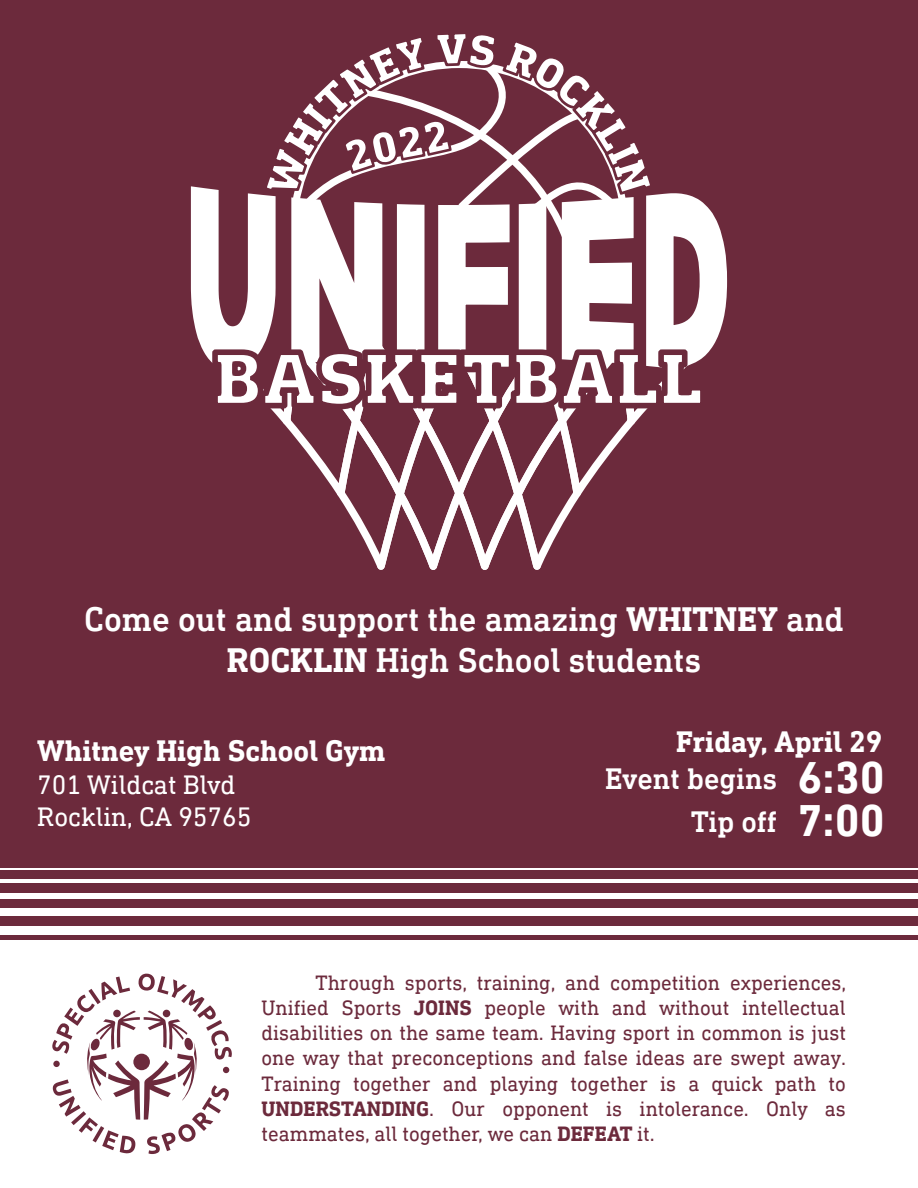
<style>
.page{position:relative;width:918px;height:1188px;background:#6c2a3c}
.page>*{position:absolute;margin:0;border:0;box-sizing:border-box;transform-origin:0 0}
.t1{font:900 78.6px "DIN Next Slab Pro";color:#fff}
.t2{font:700 45px/43.3px "DIN Next Slab Pro";color:#fff}
.t3{font:500 34.5px/41.4px "DIN Next Slab Pro";color:#fff;text-align:center}
.t4{font:700 30px "DIN Next Slab Pro";color:#fff}
.t5{font:500 30px/42.6px "DIN Next Slab Pro";color:#fff;text-align:right}
.t6{font:27px/32.4px "DIN Next Slab Pro";color:#fff}
.t7{font:21px/25.2px "DIN Next Slab Pro";color:#6c2a3c;text-align:justify}
.s1{font-weight:700}
</style>
<div class="page">
<div style="left:0;top:941px;width:918px;height:246px;background:#fff"></div>
<svg style="left:52px;top:974px;width:180px;height:180px"></svg>
<div style="left:0;top:926px;width:918px;height:9px;background:#fff"></div>
<div style="left:0;top:909px;width:918px;height:7px;background:#fff"></div>
<div style="left:0;top:893px;width:918px;height:6px;background:#fff"></div>
<hr style="left:0;top:880px;width:918px;height:3px;background:#fff">
<hr style="left:0;top:868px;width:918px;height:1px;background:#fff">
<svg style="left:190px;top:61px;width:538px;height:509px"></svg>
<h1 class="t1" style="left:214px;top:332px;width:492px">BASKETBALL</h1>
<h3 class="t3" style="left:84px;top:598px;width:761px">Come out and support the amazing <span class="s1">WHITNEY</span> and<br><span class="s1">ROCKLIN</span> High School students</h3>
<h3 class="t4" style="left:37px;top:734px;width:350px">Whitney High School Gym</h3>
<p class="t6" style="left:37px;top:768px;width:216px">701 Wildcat Blvd<br>Rocklin, CA 95765</p>
<h3 class="t4" style="left:676px;top:724px;width:208px">Friday, April 29</h3>
<h3 class="t5" style="left:605px;top:758px;width:173px">Event begins<br>Tip off</h3>
<h2 class="t2" style="left:798px;top:756px;width:89px">6:30<br>7:00</h2>
<p class="t7" style="left:262px;top:970px;width:586px;text-indent:54px">Through sports, training, and competition experiences, Unified Sports <span class="s1">JOINS</span> people with and without intellectual disabilities on the same team. Having sport in common is just one way that preconceptions and false ideas are swept away.<br>Training together and playing together is a quick path to <span class="s1">UNDERSTANDING</span>. Our opponent is intolerance. Only as teammates, all together, we can <span class="s1">DEFEAT</span> it.</p>
</div>
